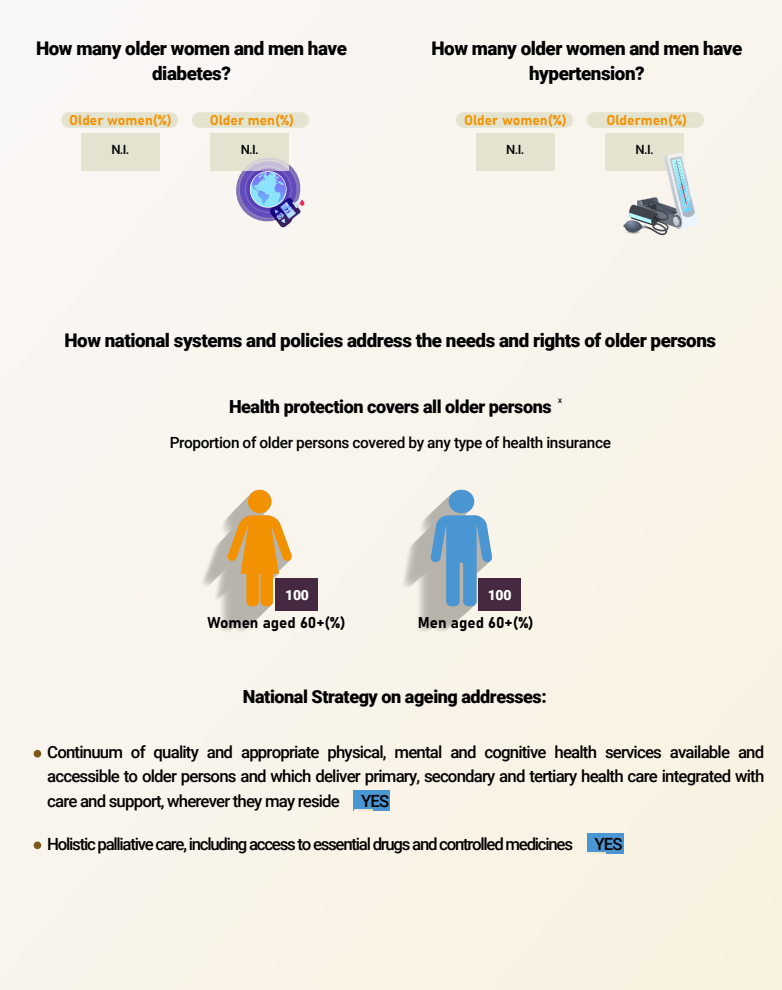
<style>
.page{position:relative;width:782px;height:990px;background:#fff}
.page>*{position:absolute;margin:0;border:0;box-sizing:border-box;transform-origin:0 0}
.t1{font:900 18.8px/24.8px "Roboto";letter-spacing:-.025em;color:#000;text-align:center}
.t2{font:900 18px "Roboto";letter-spacing:-.025em;color:#000}
.t3{font:500 16.8px/24.8px "Roboto";letter-spacing:-.075em;color:#020000;text-align:justify}
.t4{font:15.44px "Bahnschrift";color:#000}
.t5{font:500 15.4px "Roboto";letter-spacing:-.025em;color:#000}
.t6{font:14px "Bahnschrift";color:#f39200}
.t7{font:900 14px "Roboto";letter-spacing:-.025em;color:#fff}
.t8{font:500 12.68px "Roboto";color:#000}
.t9{font:8.8px "Bahnschrift";color:#000}
</style>
<div class="page">
<div style="left:0;top:0;width:781px;height:990px;background:#f9f4ec"></div>
<div style="left:34px;top:750px;width:7px;height:7px;background:#7c5619;border-radius:50%"></div>
<div style="left:34px;top:841px;width:7px;height:8px;background:#7c5619;border-radius:50%"></div>
<svg style="left:233px;top:504px;width:24px;height:24px"></svg>
<div style="left:238px;top:500px;width:23px;height:23px;background:#b7b4ad;border-radius:50%"></div>
<svg style="left:244px;top:493px;width:23px;height:24px"></svg>
<div style="left:248px;top:490px;width:23px;height:23px;background:#f39200;border-radius:50%"></div>
<svg style="left:203px;top:515px;width:89px;height:116px"></svg>
<svg style="left:428px;top:508px;width:26px;height:23px"></svg>
<div style="left:437px;top:500px;width:26px;height:23px;background:#b7b3ac;border-radius:50%"></div>
<div style="left:442px;top:495px;width:26px;height:23px;background:#b7b3ac;border-radius:50%"></div>
<svg style="left:444px;top:493px;width:26px;height:24px"></svg>
<svg style="left:403px;top:515px;width:89px;height:117px"></svg>
<div style="left:448px;top:490px;width:26px;height:23px;background:#4a96d2;border-radius:50%"></div>
<div style="left:275px;top:578px;width:43px;height:32px;background:#452941"></div>
<div style="left:478px;top:578px;width:43px;height:32px;background:#452941"></div>
<div style="left:586px;top:833px;width:37px;height:21px;background:#4a96d2"></div>
<svg style="left:586px;top:852px;width:19px;height:2px"></svg>
<div style="left:210px;top:133px;width:78px;height:37px;background:#e3e3cf"></div>
<div style="left:81px;top:133px;width:78px;height:37px;background:#e3e3cf"></div>
<svg style="left:236px;top:157px;width:68px;height:71px"></svg>
<div style="left:61px;top:112px;width:117px;height:16px;background:#e3e3cf;border-radius:8px"></div>
<div style="left:192px;top:112px;width:117px;height:16px;background:#e3e3cf;border-radius:8px"></div>
<div style="left:604px;top:133px;width:79px;height:37px;background:#e3e3cf"></div>
<div style="left:475px;top:133px;width:79px;height:37px;background:#e3e3cf"></div>
<div style="left:456px;top:112px;width:116px;height:16px;background:#e3e3cf;border-radius:8px"></div>
<div style="left:586px;top:112px;width:117px;height:16px;background:#e3e3cf;border-radius:8px"></div>
<svg style="left:623px;top:152px;width:75px;height:83px"></svg>
<div style="left:353px;top:790px;width:36px;height:21px;background:#4a96d2"></div>
<svg style="left:354px;top:809px;width:18px;height:1px"></svg>
<p class="t1" style="left:36px;top:36px;width:312px">How many older women and men have diabetes?</p>
<p class="t1" style="left:431px;top:36px;width:312px">How many older women and men have hypertension?</p>
<p class="t6" style="left:69px;top:109px;width:104px">Older women(%)</p>
<p class="t6" style="left:210px;top:109px;width:86px">Older men(%)</p>
<p class="t8" style="left:111px;top:141px;width:20px">N.I.</p>
<p class="t8" style="left:240px;top:141px;width:20px">N.I.</p>
<p class="t6" style="left:464px;top:109px;width:104px">Older women(%)</p>
<p class="t6" style="left:606px;top:109px;width:82px">Oldermen(%)</p>
<p class="t8" style="left:506px;top:141px;width:20px">N.I.</p>
<p class="t8" style="left:635px;top:141px;width:20px">N.I.</p>
<p class="t1" style="left:64px;top:328px;width:652px">How national systems and policies address the needs and rights of older persons</p>
<p class="t9" style="left:557px;top:393px;width:6px">x</p>
<p class="t2" style="left:229px;top:394px;width:324px">Health protection covers all older persons</p>
<p class="t5" style="left:170px;top:432px;width:442px">Proportion of older persons covered by any type of health insurance</p>
<p class="t7" style="left:285px;top:585px;width:25px">100</p>
<p class="t7" style="left:487px;top:585px;width:25px">100</p>
<p class="t4" style="left:207px;top:611px;width:139px">Women aged 60+(%)</p>
<p class="t4" style="left:417px;top:611px;width:117px">Men aged 60+(%)</p>
<p class="t2" style="left:243px;top:684px;width:305px">National Strategy on ageing addresses:</p>
<p class="t3" style="left:47px;top:738px;width:718px">Continuum of quality and appropriate physical, mental and cognitive health services available and accessible to older persons and which deliver primary, secondary and tertiary health care integrated with care and support, wherever they may reside</p>
<p class="t3" style="left:47px;top:831px;width:527px">Holistic palliative care, including access to essential drugs and controlled medicines</p>
<p class="t3" style="left:361px;top:788px;width:30px">YES</p>
<p class="t3" style="left:594px;top:831px;width:30px">YES</p>
</div>
